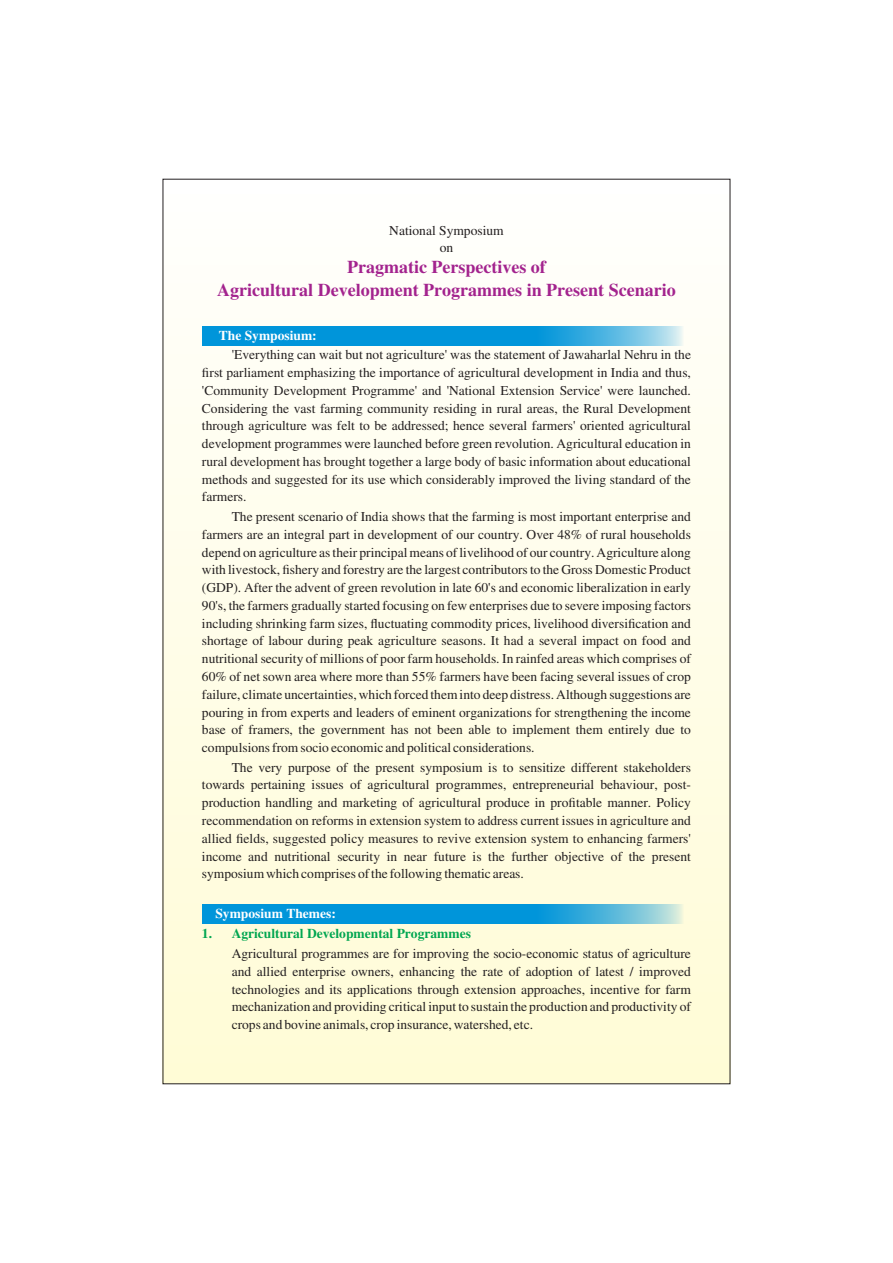
<style>
.page{position:relative;width:893px;height:1263px;background:#fff}
.page>*{position:absolute;margin:0;border:0;box-sizing:border-box;transform-origin:0 0}
.t1{font:700 18px/22.8px "Times";color:#a3238e;text-align:center}
.t2{font:13.5px/17.9px "Times";color:#231f20;text-align:justify}
.t3{font:700 13.5px "Times";color:#00a650}
.t4{font:700 13.5px "Times";color:#fff}
</style>
<div class="page">
<div style="left:163px;top:179px;width:567px;height:905px;background:linear-gradient(to bottom,#fefefd,#fefbd5)"></div>
<svg style="left:202px;top:326px;width:488px;height:19px;fill:#0095da"></svg>
<svg style="left:202px;top:904px;width:488px;height:19px;fill:#0095da"></svg>
<p class="t2" style="left:389px;top:224px;width:116px;line-height:16.5px;text-align:center">National Symposium on</p>
<h1 class="t1" style="left:217px;top:258px;width:460px">Pragmatic Perspectives of<br>Agricultural Development Programmes in Present Scenario</h1>
<p class="t4" style="left:219px;top:330px;width:99px">The Symposium:</p>
<p class="t2" style="left:202px;top:347px;width:490px;text-indent:30px">'Everything can wait but not agriculture' was the statement of Jawaharlal Nehru in the first parliament emphasizing the importance of agricultural development in India and thus, 'Community Development Programme' and 'National Extension Service' were launched.<br>Considering the vast farming community residing in rural areas, the Rural Development through agriculture was felt to be addressed; hence several farmers' oriented agricultural development programmes were launched before green revolution. Agricultural education in rural development has brought together a large body of basic information about educational methods and suggested for its use which considerably improved the living standard of the farmers.</p>
<p class="t2" style="left:202px;top:509px;width:490px;text-indent:30px">The present scenario of India shows that the farming is most important enterprise and farmers are an integral part in development of our country. Over 48% of rural households depend on agriculture as their principal means of livelihood of our country. Agriculture along with livestock, fishery and forestry are the largest contributors to the Gross Domestic Product (GDP). After the advent of green revolution in late 60's and economic liberalization in early 90's, the farmers gradually started focusing on few enterprises due to severe imposing factors including shrinking farm sizes, fluctuating commodity prices, livelihood diversification and shortage of labour during peak agriculture seasons. It had a several impact on food and nutritional security of millions of poor farm households. In rainfed areas which comprises of 60% of net sown area where more than 55% farmers have been facing several issues of crop failure, climate uncertainties, which forced them into deep distress. Although suggestions are pouring in from experts and leaders of eminent organizations for strengthening the income base of framers, the government has not been able to implement them entirely due to compulsions from socio economic and political considerations.</p>
<p class="t2" style="left:202px;top:759px;width:490px;text-indent:30px">The very purpose of the present symposium is to sensitize different stakeholders towards pertaining issues of agricultural programmes, entrepreneurial behaviour, post&shy;production handling and marketing of agricultural produce in profitable manner. Policy recommendation on reforms in extension system to address current issues in agriculture and allied fields, suggested policy measures to revive extension system to enhancing farmers' income and nutritional security in near future is the further objective of the present symposium which comprises of the following thematic areas.</p>
<p class="t4" style="left:215px;top:909px;width:122px">Symposium Themes:</p>
<p class="t3" style="left:202px;top:929px;width:270px">1. Agricultural Developmental Programmes</p>
<p class="t2" style="left:232px;top:946px;width:461px">Agricultural programmes are for improving the socio-economic status of agriculture and allied enterprise owners, enhancing the rate of adoption of latest / improved technologies and its applications through extension approaches, incentive for farm mechanization and providing critical input to sustain the production and productivity of crops and bovine animals, crop insurance, watershed, etc.</p>
</div>
